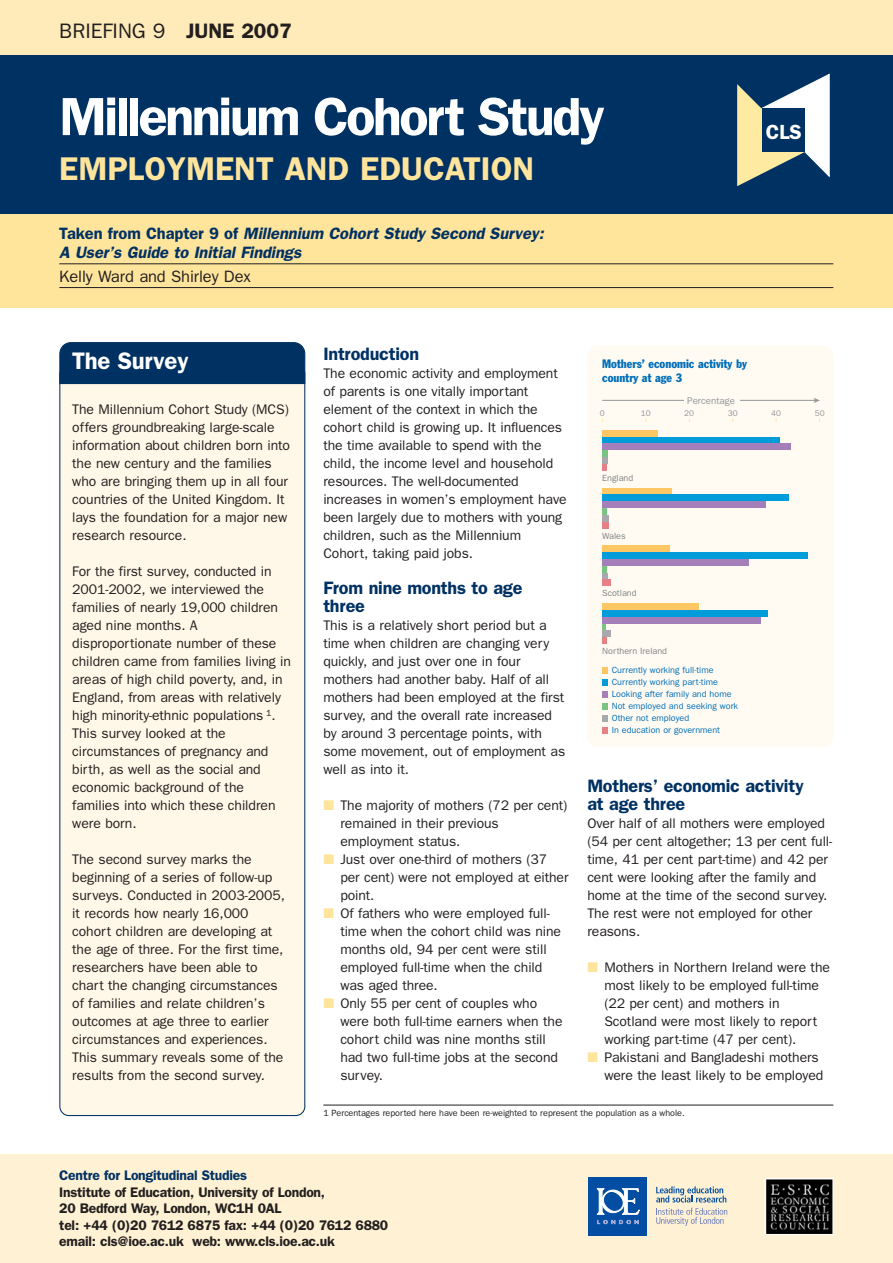
<style>
.page{position:relative;width:893px;height:1263px;background:#fff}
.page>*{position:absolute;margin:0;border:0;box-sizing:border-box;transform-origin:0 0}
.t1{font:600 54px "Franklin Gothic";letter-spacing:-.05em;color:#fff}
.t2{font:600 33px "Franklin Gothic";color:#ffe49c}
.t3{font:600 24px "Franklin Gothic";letter-spacing:-.01em;color:#fff}
.t4{font:21px "Franklin Gothic";color:#231f20}
.t5{font:600 20.55px "Franklin Gothic";color:#fff}
.t6{font:600 18px/18px "Franklin Gothic";letter-spacing:-.01em;color:#003163}
.t7{font:italic 600 16.5px/19.5px "Franklin Gothic";color:#003163}
.t8{font:16.5px "Franklin Gothic";letter-spacing:-.005em;color:#231f20}
.t9{font:13.95px/18px "Franklin Gothic";letter-spacing:-.005em;color:#231f20}
.t10{font:600 13.95px/16.5px "Franklin Gothic";letter-spacing:-.02em;color:#231f20}
.t11{font:600 13.95px "Franklin Gothic";letter-spacing:-.02em;color:#003163}
.t12{font:condensed 12px/14.4px "Franklin Gothic";color:#006eb9}
.t13{font:9.75px "Franklin Gothic";color:#939598}
.t14{font:9px/12px "Franklin Gothic";color:#006eb9}
.t15{font:9px "Franklin Gothic";letter-spacing:-.005em;color:#231f20}
.t16{font:9px "Franklin Gothic";color:#808284}
.t17{font:8.25px "Franklin Gothic";color:#939598}
.s1{font-weight:600}
.s2{font-style:normal}
.s3{color:#ffe49c}
</style>
<div class="page">
<div style="left:59px;top:384px;width:246px;height:732px;background:#fff7e7"></div>
<div style="left:0;top:1154px;width:893px;height:109px;background:#fff2d4"></div>
<div style="left:0;top:1px;width:893px;height:307px;background:#ffe49c"></div>
<div style="left:0;top:0;width:893px;height:207px;background:#ffebb9"></div>
<div style="left:0;top:55px;width:893px;height:158px;background:#003163"></div>
<svg style="left:737px;top:74px;width:93px;height:112px"></svg>
<div style="left:762px;top:109px;width:43px;height:43px;background:#003163"></div>
<img style="left:767px;top:1180px;width:64px;height:53px">
<div style="left:765px;top:1178px;width:68px;height:57px;border:1px solid #fff"></div>
<div style="left:589px;top:1177px;width:58px;height:59px;background:#034ea2"></div>
<svg style="left:597px;top:1188px;width:42px;height:36px"></svg>
<svg style="left:656px;top:1186px;width:71px;height:40px"></svg>
<hr style="left:59px;top:263px;width:774px;height:1px;background:#231f20">
<hr style="left:59px;top:287px;width:774px;height:1px;background:#231f20">
<div style="left:59px;top:342px;width:246px;height:42px;background:#003163"></div>
<hr style="left:323px;top:1105px;width:510px;height:1px;background:#231f20">
<div style="left:587px;top:346px;width:246px;height:401px;background:#fffbf2;border-radius:11px"></div>
<div style="left:602px;top:430px;width:55px;height:7px;background:#fec763"></div>
<div style="left:602px;top:437px;width:178px;height:7px;background:#009dda"></div>
<div style="left:602px;top:444px;width:189px;height:6px;background:#a47fb9"></div>
<div style="left:602px;top:450px;width:6px;height:7px;background:#78c480"></div>
<svg style="left:602px;top:457px;width:5px;height:14px"></svg>
<div style="left:602px;top:488px;width:69px;height:7px;background:#fec763"></div>
<div style="left:602px;top:495px;width:187px;height:6px;background:#009dda"></div>
<div style="left:602px;top:501px;width:163px;height:7px;background:#a47fb9"></div>
<svg style="left:602px;top:508px;width:5px;height:7px"></svg>
<div style="left:602px;top:515px;width:7px;height:7px;background:#a7a9ac"></div>
<div style="left:602px;top:522px;width:7px;height:7px;background:#e78086"></div>
<div style="left:602px;top:546px;width:67px;height:6px;background:#fec763"></div>
<div style="left:602px;top:552px;width:206px;height:7px;background:#009dda"></div>
<div style="left:602px;top:559px;width:147px;height:7px;background:#a47fb9"></div>
<svg style="left:602px;top:566px;width:5px;height:14px"></svg>
<div style="left:602px;top:580px;width:8px;height:6px;background:#e78086"></div>
<div style="left:602px;top:603px;width:97px;height:7px;background:#fec763"></div>
<div style="left:602px;top:610px;width:165px;height:7px;background:#009dda"></div>
<div style="left:602px;top:617px;width:158px;height:7px;background:#a47fb9"></div>
<svg style="left:602px;top:624px;width:4px;height:7px"></svg>
<div style="left:602px;top:631px;width:8px;height:6px;background:#a7a9ac"></div>
<svg style="left:602px;top:637px;width:5px;height:7px"></svg>
<hr style="left:602px;top:400px;width:215px;height:1px;background:#939598">
<div style="left:684px;top:396px;width:55px;height:10px;background:#fffbf2"></div>
<svg style="left:602px;top:667px;width:6px;height:6px"></svg>
<svg style="left:602px;top:679px;width:6px;height:6px"></svg>
<svg style="left:602px;top:691px;width:6px;height:6px"></svg>
<svg style="left:602px;top:703px;width:6px;height:6px"></svg>
<svg style="left:602px;top:715px;width:6px;height:6px"></svg>
<svg style="left:602px;top:727px;width:6px;height:6px"></svg>
<h3 class="t4" style="left:59px;top:24px;width:234px">BRIEFING 9 <span class="s1">JUNE 2007</span></h3>
<h1 class="t1" style="left:59px;top:98px;width:547px">Millennium Cohort Study</h1>
<h2 class="t2" style="left:59px;top:157px;width:476px">EMPLOYMENT AND EDUCATION</h2>
<p class="t7" style="left:59px;top:225px;width:489px"><span class="s2">Ta k e n f r o m C h a p t e r 9 o f</span> Millennium Cohort Study Second Survey:<br>A User’s Guide to Initial Findings</p>
<p class="t8" style="left:59px;top:271px;width:193px">Kelly Ward and Shirley Dex</p>
<h3 class="t5" style="left:766px;top:125px;width:38px">CLS</h3>
<h3 class="t3" style="left:72px;top:353px;width:118px">The Survey</h3>
<p class="t9" style="left:72px;top:402px;width:219px">The Millennium Cohort Study (MCS) offers groundbreaking large-scale information about children born into the new century and the families who are bringing them up in all four countries of the United Kingdom. It lays the foundation for a major new research resource.</p>
<p class="t9" style="left:72px;top:564px;width:220px">For the first survey, conducted in<br>2001-2002, we interviewed the families of nearly 19,000 children aged nine months. A disproportionate number of these children came from families living in areas of high child poverty, and, in<br>England, from areas with relatively high minority-ethnic populations <sup>1</sup>.<br>This survey looked at the circumstances of pregnancy and birth, as well as the social and economic background of the families into which these children were born.</p>
<p class="t9" style="left:72px;top:852px;width:214px">The second survey marks the beginning of a series of follow-up surveys. Conducted in 2003-2005, it records how nearly 16,000 cohort children are developing at the age of three. For the first time, researchers have been able to chart the changing circumstances of families and relate children’s outcomes at age three to earlier circumstances and experiences.<br>This summary reveals some of the results from the second survey.</p>
<p class="t6" style="left:323px;top:346px;width:97px">Introduction</p>
<p class="t9" style="left:323px;top:366px;width:245px">The economic activity and employment of parents is one vitally important element of the context in which the cohort child is growing up. It influences the time available to spend with the child, the income level and household resources. The well-documented increases in women’s employment have been largely due to mothers with young children, such as the Millennium Cohort, taking paid jobs.</p>
<p class="t6" style="left:323px;top:580px;width:201px">From nine months to age three</p>
<p class="t9" style="left:323px;top:618px;width:243px">This is a relatively short period but a time when children are changing very quickly, and just over one in four mothers had another baby. Half of all mothers had been employed at the first survey, and the overall rate increased by around 3 percentage points, with some movement, out of employment as well as into it.</p>
<p class="t9" style="left:340px;top:798px;width:229px;text-indent:-17px"><span class="s3">■</span> The majority of mothers (72 per cent) remained in their previous employment status.</p>
<p class="t9" style="left:340px;top:852px;width:230px;text-indent:-17px"><span class="s3">■</span> Just over one-third of mothers (37 per cent) were not employed at either point.</p>
<p class="t9" style="left:340px;top:906px;width:222px;text-indent:-17px"><span class="s3">■</span> Of fathers who were employed full&shy;time when the cohort child was nine months old, 94 per cent were still employed full-time when the child was aged three.</p>
<p class="t9" style="left:340px;top:996px;width:224px;text-indent:-17px"><span class="s3">■</span> Only 55 per cent of couples who were both full-time earners when the cohort child was nine months still had two full-time jobs at the second survey.</p>
<p class="t12" style="left:602px;top:357px;width:146px">Mothers’ economic activity by country at age 3</p>
<p class="t13" style="left:687px;top:397px;width:49px">Percentage</p>
<p class="t17" style="left:600px;top:410px;width:6px">0</p>
<p class="t17" style="left:641px;top:410px;width:11px">10</p>
<p class="t17" style="left:684px;top:410px;width:11px">20</p>
<p class="t17" style="left:728px;top:410px;width:11px">30</p>
<p class="t17" style="left:771px;top:410px;width:11px">40</p>
<p class="t17" style="left:815px;top:410px;width:11px">50</p>
<p class="t16" style="left:602px;top:475px;width:33px">England</p>
<p class="t16" style="left:602px;top:532px;width:25px">Wales</p>
<p class="t16" style="left:602px;top:590px;width:36px">Scotland</p>
<p class="t16" style="left:602px;top:648px;width:66px">Northern Ireland</p>
<p class="t14" style="left:612px;top:665px;width:128px">Currently working full-time<br>Currently working part-time<br>Looking after family and home<br>Not employed and seeking work<br>Other not employed<br>In education or government</p>
<p class="t6" style="left:587px;top:778px;width:218px">Mothers’ economic activity at age three</p>
<p class="t9" style="left:587px;top:816px;width:246px">Over half of all mothers were employed (54 per cent altogether; 13 per cent full&shy;time, 41 per cent part-time) and 42 per cent were looking after the family and home at the time of the second survey.<br>The rest were not employed for other reasons.</p>
<p class="t9" style="left:604px;top:960px;width:227px;text-indent:-17px"><span class="s3">■</span> Mothers in Northern Ireland were the most likely to be employed full-time (22 per cent) and mothers in Scotland were most likely to report working part-time (47 per cent).</p>
<p class="t9" style="left:604px;top:1050px;width:220px;text-indent:-17px"><span class="s3">■</span> Pakistani and Bangladeshi mothers were the least likely to be employed</p>
<p class="t15" style="left:323px;top:1110px;width:363px">1 Percentages reported here have been re-weighted to represent the population as a whole.</p>
<p class="t11" style="left:59px;top:1171px;width:189px">Centre for Longitudinal Studies</p>
<p class="t10" style="left:59px;top:1185px;width:330px">Institute of Education, University of London,<br>20 Bedford Way, London, WC1H 0AL<br>tel: +44 (0)20 7612 6875 fax: +44 (0)20 7612 6880 email: cls@ioe.ac.uk web: www.cls.ioe.ac.uk</p>
</div>
